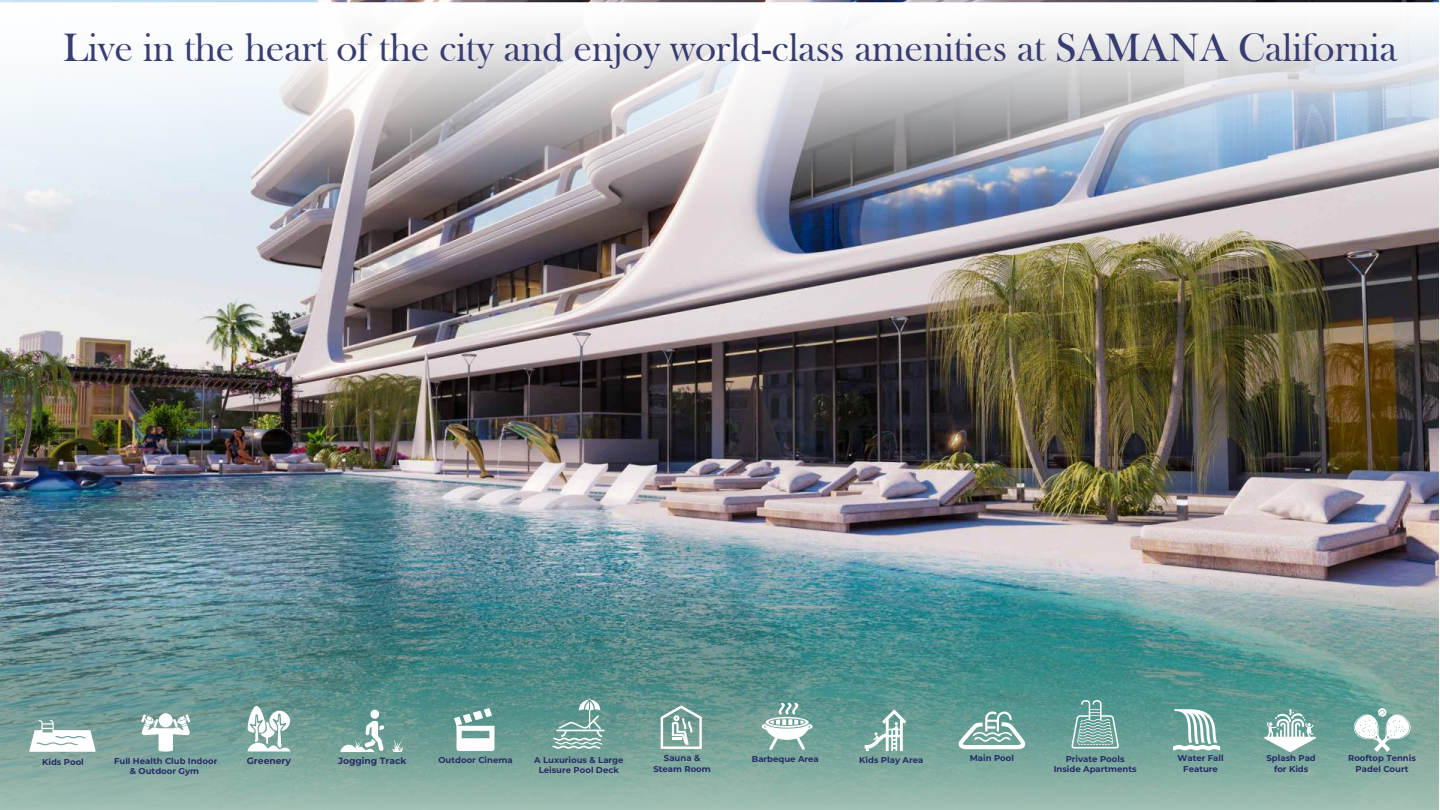
<style>
.page{position:relative;width:1440px;height:810px;background:#fff}
.page>*{position:absolute;margin:0;border:0;box-sizing:border-box;transform-origin:0 0}
.t1{font:40.65px "Bask Old Face";color:#373c71}
.t2{font:700 9.15px "Montserrat";color:#272c66}
.t3{font:700 8.55px/10.2px "Montserrat";color:#272c66;text-align:center}
</style>
<div class="page">
<img style="left:0;top:0;width:1439px;height:562px">
<img style="left:0;top:562px;width:1439px;height:248px">
<img style="left:0;top:2px;width:1439px;height:219px">
<svg style="left:957px;top:710px;width:70px;height:39px"></svg>
<svg style="left:1071px;top:700px;width:48px;height:48px;background:#80b0aa"></svg>
<svg style="left:141px;top:714px;width:49px;height:38px"></svg>
<svg style="left:454px;top:708px;width:40px;height:43px"></svg>
<svg style="left:661px;top:705px;width:41px;height:44px"></svg>
<svg style="left:247px;top:706px;width:45px;height:46px"></svg>
<svg style="left:865px;top:709px;width:41px;height:42px"></svg>
<svg style="left:29px;top:720px;width:67px;height:32px"></svg>
<svg style="left:340px;top:709px;width:45px;height:43px"></svg>
<svg style="left:391px;top:739px;width:13px;height:13px"></svg>
<svg style="left:552px;top:698px;width:53px;height:51px;background:#82aca6"></svg>
<svg style="left:761px;top:703px;width:52px;height:47px"></svg>
<svg style="left:1173px;top:709px;width:47px;height:42px"></svg>
<svg style="left:1264px;top:709px;width:52px;height:43px"></svg>
<svg style="left:1353px;top:708px;width:59px;height:44px"></svg>
<h1 class="t1" style="left:63px;top:33px;width:1335px">Live in the heart of the city and enjoy world-class amenities at SAMANA California</h1>
<p class="t3" style="left:970px;top:754px;width:46px">Main Pool</p>
<p class="t3" style="left:1054px;top:754px;width:84px">Private Pools<br>Inside Apartments</p>
<p class="t3" style="left:752px;top:754px;width:69px">Barbeque Area</p>
<p class="t3" style="left:1178px;top:754px;width:48px">Water Fall<br>Feature</p>
<p class="t3" style="left:1267px;top:754px;width:51px">Splash Pad for Kids</p>
<p class="t3" style="left:1348px;top:754px;width:69px">Rooftop Tennis<br>Padel Court</p>
<p class="t3" style="left:114px;top:757px;width:105px">Full Health Club Indoor &amp; Outdoor Gym</p>
<p class="t3" style="left:438px;top:756px;width:76px">Outdoor Cinema</p>
<p class="t3" style="left:653px;top:754px;width:59px">Sauna &amp;<br>Steam Room</p>
<p class="t3" style="left:42px;top:757px;width:43px">Kids Pool</p>
<p class="t2" style="left:247px;top:757px;width:46px">Greenery</p>
<p class="t2" style="left:338px;top:757px;width:70px">Jogging Track</p>
<p class="t3" style="left:534px;top:755px;width:91px">A Luxurious &amp; Large</p>
<p class="t3" style="left:859px;top:756px;width:66px">Kids Play Area</p>
<p class="t3" style="left:539px;top:765px;width:82px">Leisure Pool Deck</p>
</div>
